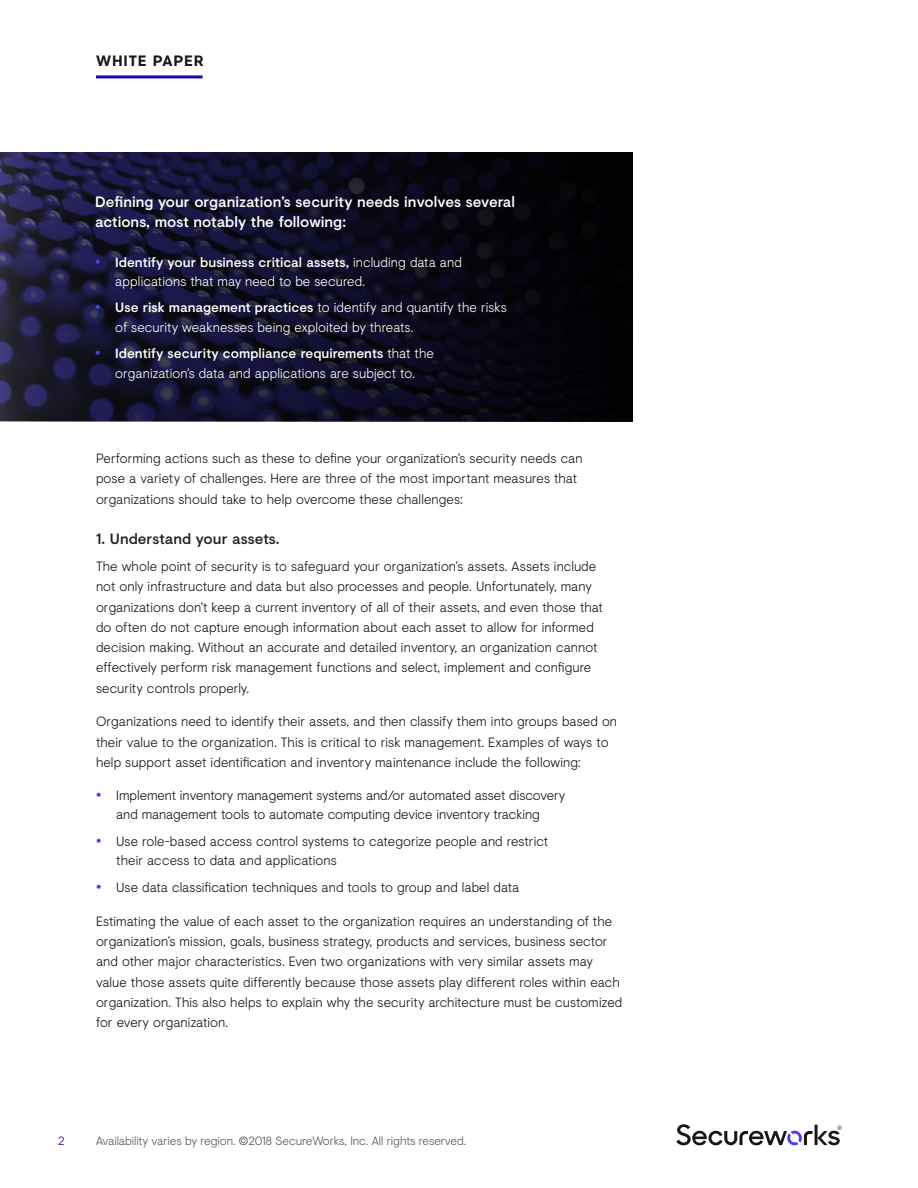
<style>
.page{position:relative;width:918px;height:1188px;background:#fff}
.page>*{position:absolute;margin:0;border:0;box-sizing:border-box;transform-origin:0 0}
.t1{font:500 15px/19.5px "Visuelt";color:#fff}
.t2{font:500 15px "Visuelt";letter-spacing:.005em;color:#222}
.t3{font:700 15px "Visuelt";letter-spacing:.055em;color:#181818}
.t4{font:300 13.5px/20.2px "Visuelt";letter-spacing:.005em;color:#181818}
.t5{font:300 13.5px/19.5px "Visuelt";letter-spacing:.005em;color:#fff}
.t6{font:300 12px "Visuelt";letter-spacing:-.005em;color:#5a5a5a}
.t7{font:300 12px "Visuelt";color:#2600b3}
.s1{font-weight:900;font-size:15px;color:#473eff}
.s2{font-weight:500}
</style>
<div class="page">
<hr style="left:96px;top:75px;width:107px;height:3px;background:#2600b3">
<svg style="left:676px;top:1124px;width:166px;height:21px"></svg>
<svg style="left:0;top:152px;width:633px;height:269px;background:#100f23"></svg>
<p class="t3" style="left:96px;top:49px;width:109px">WHITE PAPER</p>
<p class="t1" style="left:95px;top:192px;width:422px">Defining your organization’s security needs involves several actions, most notably the following:</p>
<p class="t5" style="left:115px;top:251px;width:348px;text-indent:-20px"><span class="s1">•</span> <span class="s2">Identify your business critical assets,</span> including data and applications that may need to be secured.</p>
<p class="t5" style="left:115px;top:297px;width:393px;text-indent:-20px"><span class="s1">•</span> <span class="s2">Use risk management practices</span> to identify and quantify the risks of security weaknesses being exploited by threats.</p>
<p class="t5" style="left:95px;top:343px;width:340px;text-align:center"><span class="s1">•</span> <span class="s2">Identify security compliance requirements</span> that the organization’s data and applications are subject to.</p>
<p class="t4" style="left:96px;top:448px;width:488px">Performing actions such as these to define your organization’s security needs can pose a variety of challenges. Here are three of the most important measures that organizations should take to help overcome these challenges:</p>
<p class="t2" style="left:96px;top:528px;width:185px">1. Understand your assets.</p>
<p class="t4" style="left:96px;top:556px;width:509px">The whole point of security is to safeguard your organization’s assets. Assets include not only infrastructure and data but also processes and people. Unfortunately, many organizations don’t keep a current inventory of all of their assets, and even those that do often do not capture enough information about each asset to allow for informed decision making. Without an accurate and detailed inventory, an organization cannot effectively perform risk management functions and select, implement and configure security controls properly.</p>
<p class="t4" style="left:96px;top:711px;width:523px">Organizations need to identify their assets, and then classify them into groups based on their value to the organization. This is critical to risk management. Examples of ways to help support asset identification and inventory maintenance include the following:</p>
<p class="t4" style="left:96px;top:785px;width:471px;line-height:19.5px;text-align:center"><span class="s1">•</span> Implement inventory management systems and/or automated asset discovery and management tools to automate computing device inventory tracking</p>
<p class="t4" style="left:116px;top:830px;width:434px;line-height:19.5px;text-indent:-20px"><span class="s1">•</span> Use role-based access control systems to categorize people and restrict their access to data and applications</p>
<p class="t4" style="left:96px;top:877px;width:425px"><span class="s1">•</span> Use data classification techniques and tools to group and label data</p>
<p class="t4" style="left:96px;top:910px;width:528px">Estimating the value of each asset to the organization requires an understanding of the organization’s mission, goals, business strategy, products and services, business sector and other major characteristics. Even two organizations with very similar assets may value those assets quite differently because those assets play different roles within each organization. This also helps to explain why the security architecture must be customized for every organization.</p>
<p class="t7" style="left:58px;top:1133px;width:8px">2</p>
<p class="t6" style="left:96px;top:1133px;width:372px">Availability varies by region. ©2018 SecureWorks, Inc. All rights reserved.</p>
</div>
